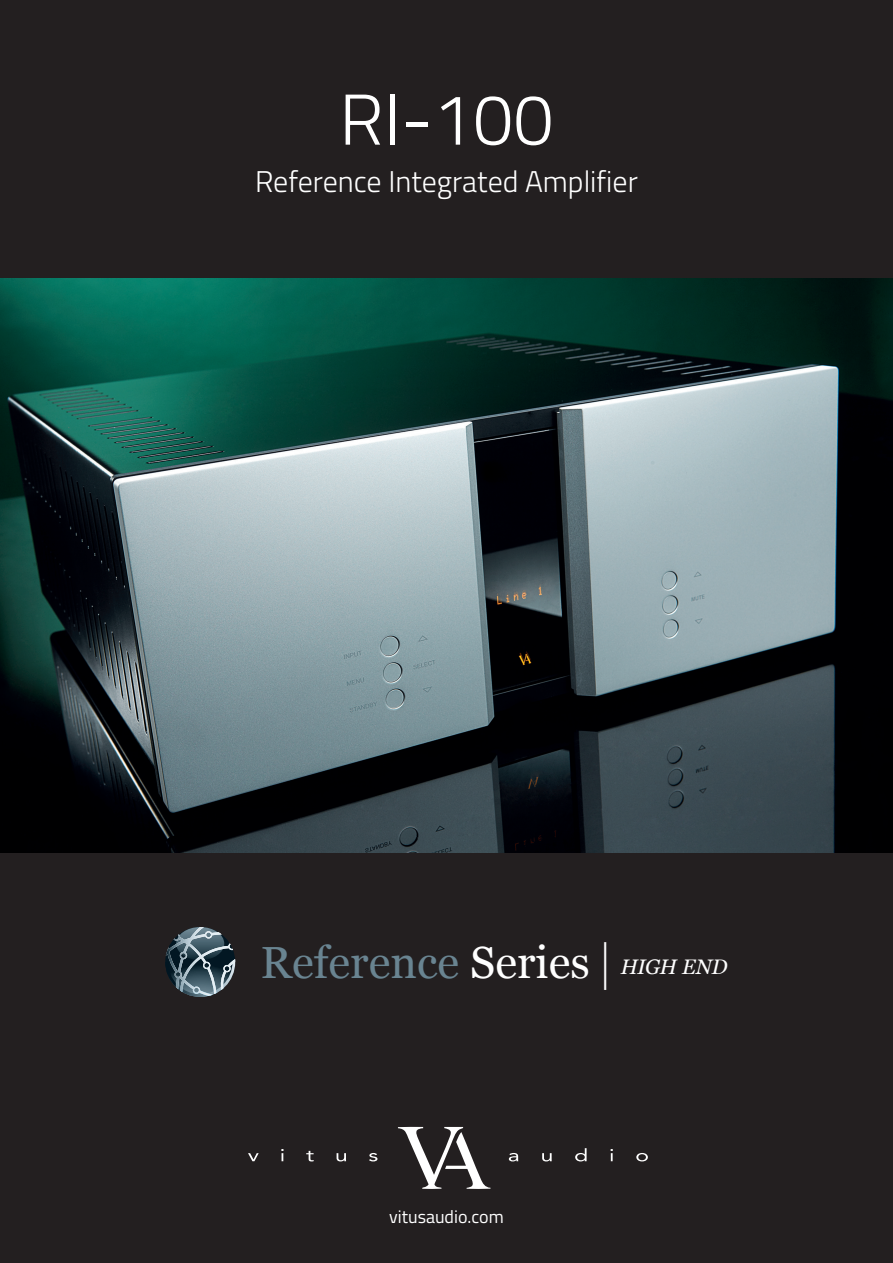
<style>
.page{position:relative;width:893px;height:1263px;background:#231f20}
.page>*{position:absolute;margin:0;border:0;box-sizing:border-box;transform-origin:0 0}
.t1{font:300 72px "Titillium Web";color:#fff}
.t2{font:45px "Georgia";color:#698491}
.t3{font:300 30px "Titillium Web";color:#fff}
.t4{font:18px "Titillium Web";color:#fff}
.s1{color:#fff}
.s2{font-style:italic;font-size:21px;color:#fff}
</style>
<div class="page">
<svg style="left:398px;top:1127px;width:92px;height:62px"></svg>
<svg style="left:248px;top:1153px;width:11px;height:8px"></svg>
<svg style="left:281px;top:1149px;width:3px;height:12px"></svg>
<svg style="left:306px;top:1151px;width:8px;height:10px"></svg>
<svg style="left:337px;top:1153px;width:9px;height:8px"></svg>
<svg style="left:369px;top:1153px;width:8px;height:8px"></svg>
<svg style="left:509px;top:1153px;width:9px;height:8px"></svg>
<svg style="left:542px;top:1153px;width:10px;height:8px"></svg>
<svg style="left:575px;top:1148px;width:12px;height:13px"></svg>
<svg style="left:610px;top:1149px;width:3px;height:12px"></svg>
<svg style="left:636px;top:1153px;width:12px;height:8px"></svg>
<img style="left:0;top:279px;width:893px;height:574px">
<svg style="left:165px;top:927px;width:70px;height:70px"></svg>
<p class="t1" style="left:339px;top:67px;width:216px">RI-100</p>
<p class="t3" style="left:255px;top:159px;width:384px">Reference Integrated Amplifier</p>
<p class="t2" style="left:261px;top:930px;width:469px">Reference <span class="s1">Series</span> <span class="s2">HIGH END</span></p>
<p class="t4" style="left:389px;top:1203px;width:116px">vitusaudio.com</p>
</div>
